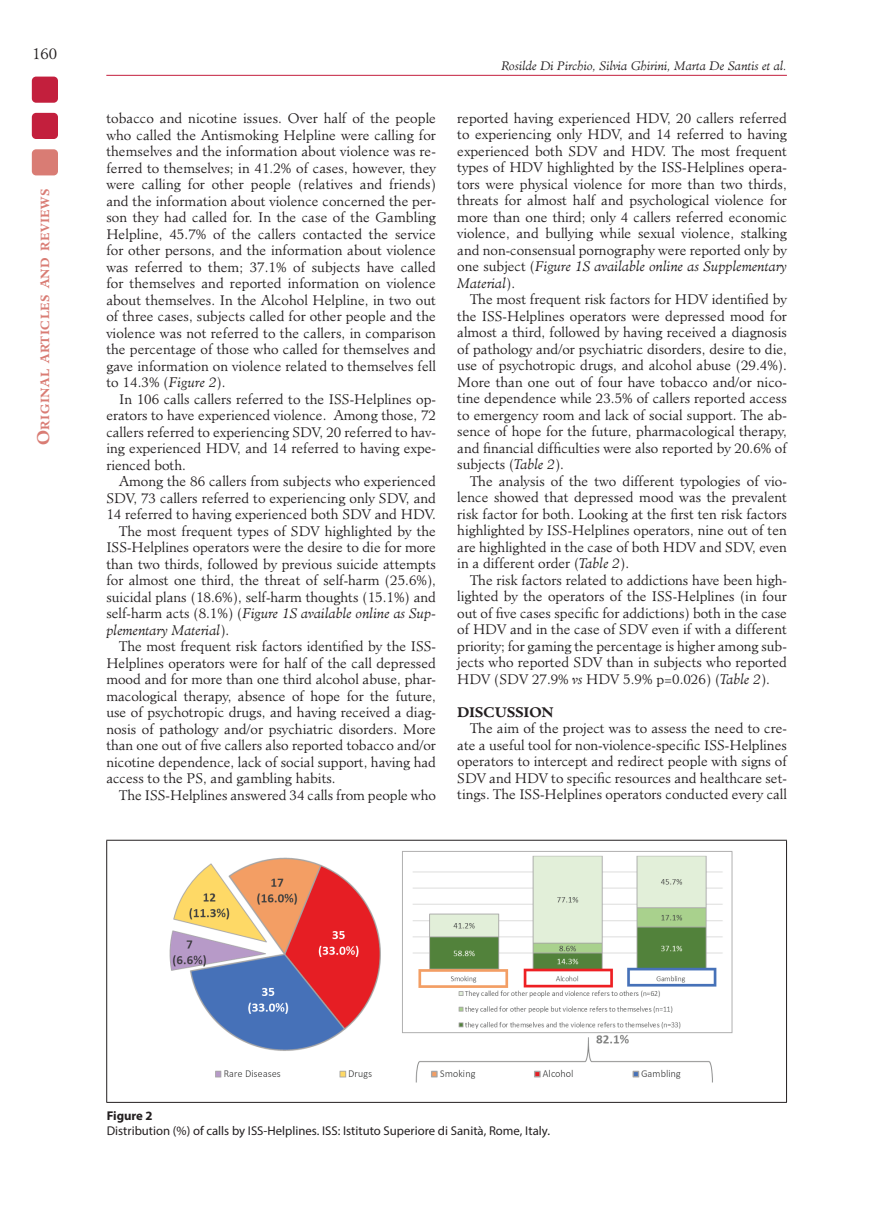
<style>
.page{position:relative;width:872px;height:1212px;background:#fff}
.page>*{position:absolute;margin:0;border:0;box-sizing:border-box;transform-origin:0 0}
.t1{font:300 15px "Minister Std";color:#231f20}
.t2{font:300 13.5px/16.5px "Minister Std";color:#231f20;text-align:justify}
.t3{font:italic 300 13.5px "Minister Std";color:#231f20}
.t4{font:700 13.5px "Minister Std";letter-spacing:-.02em;color:#231f20}
.t5{font:12.75px "Myriad Pro";color:#231f20}
.t6{font:700 12.75px "Myriad Pro";color:#231f20}
.t7{font:italic 300 12px "Minister Std";color:#231f20}
.t8{font:700 11.55px "Minister Std";letter-spacing:.045em;color:#d97c74}
.s1{font-size:16.5px}
.s2{font-style:italic}
.s3{font-style:normal}
</style>
<div class="page">
<hr style="left:106px;top:75px;width:681px;height:1px;background:#c31f3d">
<div style="left:32px;top:77px;width:26px;height:26px;background:#c31f3d;border-radius:4px"></div>
<div style="left:32px;top:113px;width:26px;height:26px;background:#c31f3d;border-radius:4px"></div>
<div style="left:32px;top:149px;width:26px;height:26px;background:#d97c74;border-radius:4px"></div>
<hr style="left:106px;top:840px;width:681px;height:1px;background:#231f20">
<hr style="left:106px;top:841px;width:1px;height:261px;background:#231f20">
<hr style="left:786px;top:841px;width:1px;height:261px;background:#231f20">
<hr style="left:106px;top:1102px;width:681px;height:1px;background:#231f20">
<img style="left:169px;top:851px;width:564px;height:232px">
<p class="t1" style="left:32px;top:44px;width:27px">160</p>
<p class="t8" style="left:38px;top:445px;width:258px;rotate:-90deg"><span class="s1">O</span>riginal articles and reviews</p>
<p class="t2" style="left:106px;top:110px;width:331px">tobacco and nicotine issues. Over half of the people who called the Antismoking Helpline were calling for themselves and the information about violence was re&shy;ferred to themselves; in 41.2% of cases, however, they were calling for other people (relatives and friends) and the information about violence concerned the per&shy;son they had called for. In the case of the Gambling Helpline, 45.7% of the callers contacted the service for other persons, and the information about violence was referred to them; 37.1% of subjects have called for themselves and reported information on violence about themselves. In the Alcohol Helpline, in two out of three cases, subjects called for other people and the violence was not referred to the callers, in comparison the percentage of those who called for themselves and gave information on violence related to themselves fell to 14.3% (<span class="s2">Figure 2</span>).</p>
<p class="t2" style="left:106px;top:391px;width:331px;text-indent:13px">In 106 calls callers referred to the ISS-Helplines op&shy;erators to have experienced violence. Among those, 72 callers referred to experiencing SDV, 20 referred to hav&shy;ing experienced HDV, and 14 referred to having expe&shy;rienced both.</p>
<p class="t2" style="left:119px;top:473px;width:318px">Among the 86 callers from subjects who experienced</p>
<p class="t2" style="left:106px;top:489px;width:331px">SDV, 73 callers referred to experiencing only SDV, and</p>
<p class="t2" style="left:106px;top:506px;width:331px">14 referred to having experienced both SDV and HDV.</p>
<p class="t2" style="left:119px;top:522px;width:318px">The most frequent types of SDV highlighted by the</p>
<p class="t2" style="left:106px;top:539px;width:331px">ISS-Helplines operators were the desire to die for more</p>
<p class="t2" style="left:106px;top:555px;width:331px">than two thirds, followed by previous suicide attempts</p>
<p class="t2" style="left:106px;top:572px;width:331px">for almost one third, the threat of self-harm (25.6%),</p>
<p class="t2" style="left:106px;top:588px;width:331px">suicidal plans (18.6%), self-harm thoughts (15.1%) and</p>
<p class="t3" style="left:106px;top:605px;width:331px"><span class="s3">self-harm acts (8.1%) (</span>Figure 1S available online as Sup-</p>
<p class="t3" style="left:106px;top:622px;width:124px">plementary Material<span class="s3">).</span></p>
<p class="t2" style="left:119px;top:638px;width:318px">The most frequent risk factors identified by the ISS-</p>
<p class="t2" style="left:106px;top:654px;width:331px">Helplines operators were for half of the call depressed</p>
<p class="t2" style="left:106px;top:671px;width:331px">mood and for more than one third alcohol abuse, phar-</p>
<p class="t2" style="left:106px;top:687px;width:331px">macological therapy, absence of hope for the future,</p>
<p class="t2" style="left:106px;top:704px;width:331px">use of psychotropic drugs, and having received a diag-</p>
<p class="t2" style="left:106px;top:720px;width:331px">nosis of pathology and/or psychiatric disorders. More</p>
<p class="t2" style="left:106px;top:737px;width:331px">than one out of five callers also reported tobacco and/or</p>
<p class="t2" style="left:106px;top:753px;width:331px">nicotine dependence, lack of social support, having had</p>
<p class="t2" style="left:106px;top:770px;width:231px">access to the PS, and gambling habits.</p>
<p class="t2" style="left:119px;top:786px;width:318px">The ISS-Helplines answered 34 calls from people who</p>
<p class="t7" style="left:501px;top:58px;width:287px">Rosilde Di Pirchio, Silvia Ghirini, Marta De Santis et al.</p>
<p class="t2" style="left:457px;top:110px;width:331px">reported having experienced HDV, 20 callers referred to experiencing only HDV, and 14 referred to having experienced both SDV and HDV. The most frequent types of HDV highlighted by the ISS-Helplines opera&shy;tors were physical violence for more than two thirds, threats for almost half and psychological violence for more than one third; only 4 callers referred economic violence, and bullying while sexual violence, stalking and non-consensual pornography were reported only by one subject (<span class="s2">Figure 1S available online as Supplementary Material</span>).</p>
<p class="t2" style="left:457px;top:291px;width:331px;text-indent:13px">The most frequent risk factors for HDV identified by the ISS-Helplines operators were depressed mood for almost a third, followed by having received a diagnosis of pathology and/or psychiatric disorders, desire to die, use of psychotropic drugs, and alcohol abuse (29.4%).<br>More than one out of four have tobacco and/or nico&shy;tine dependence while 23.5% of callers reported access to emergency room and lack of social support. The ab&shy;sence of hope for the future, pharmacological therapy, and financial difficulties were also reported by 20.6% of subjects (<span class="s2">Table 2</span>).</p>
<p class="t2" style="left:457px;top:473px;width:331px;text-indent:13px">The analysis of the two different typologies of vio&shy;lence showed that depressed mood was the prevalent risk factor for both. Looking at the first ten risk factors highlighted by ISS-Helplines operators, nine out of ten are highlighted in the case of both HDV and SDV, even in a different order (<span class="s2">Table 2</span>).</p>
<p class="t2" style="left:457px;top:572px;width:331px;text-indent:13px">The risk factors related to addictions have been high&shy;lighted by the operators of the ISS-Helplines (in four out of five cases specific for addictions) both in the case of HDV and in the case of SDV even if with a different priority; for gaming the percentage is higher among sub&shy;jects who reported SDV than in subjects who reported HDV (SDV 27.9% <span class="s2">vs</span> HDV 5.9% p=0.026) (<span class="s2">Table 2</span>).</p>
<p class="t4" style="left:457px;top:704px;width:98px">DISCUSSION</p>
<p class="t2" style="left:457px;top:720px;width:331px;text-indent:13px">The aim of the project was to assess the need to cre&shy;ate a useful tool for non-violence-specific ISS-Helplines operators to intercept and redirect people with signs of SDV and HDV to specific resources and healthcare set&shy;tings. The ISS-Helplines operators conducted every call</p>
<p class="t6" style="left:107px;top:1108px;width:47px">Figure 2</p>
<p class="t5" style="left:107px;top:1123px;width:445px">Distribution (%) of calls by ISS-Helplines. ISS: Istituto Superiore di Sanità, Rome, Italy.</p>
</div>
